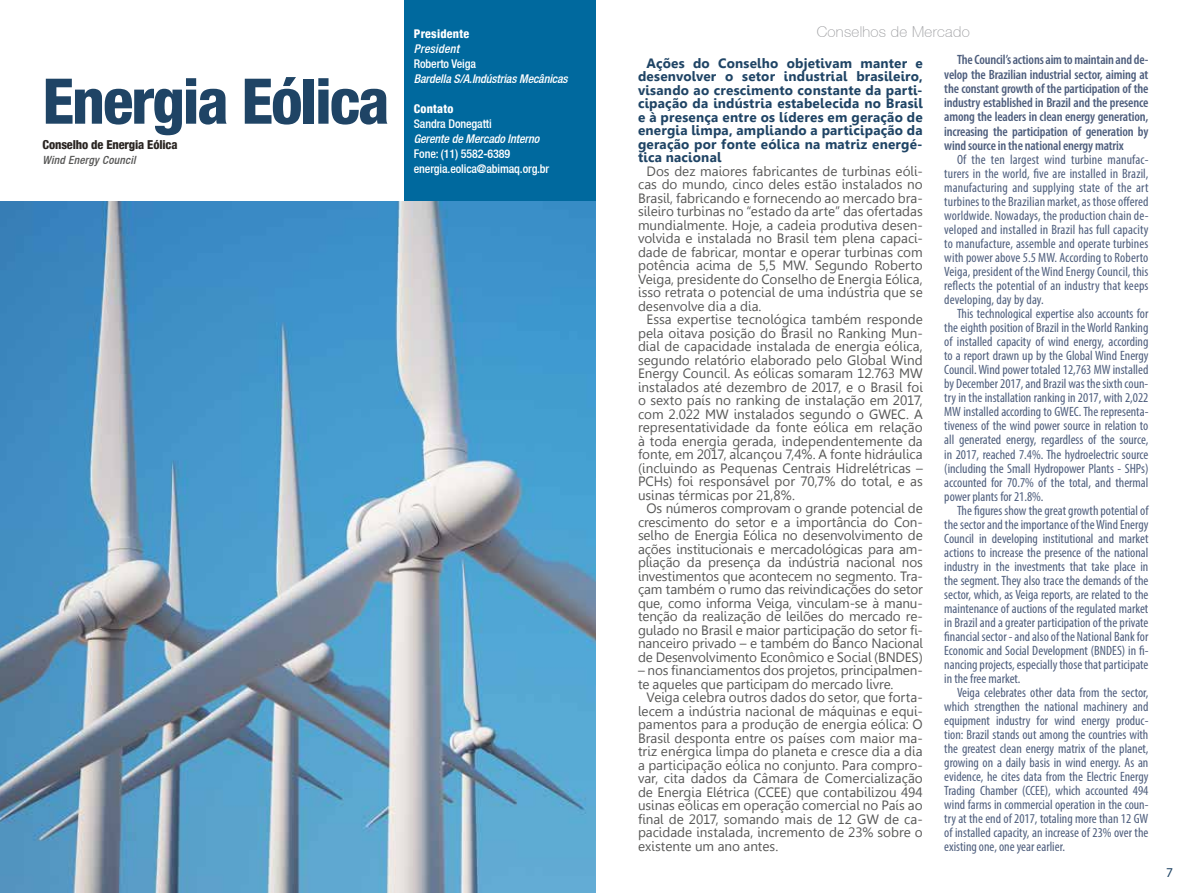
<style>
.page{position:relative;width:1191px;height:893px;background:#fff}
.page>*{position:absolute;margin:0;border:0;box-sizing:border-box;transform-origin:0 0}
.t1{font:800 condensed 63px "Helvetica 87";letter-spacing:-.03em;color:#1f4465}
.t2{font:100 15px "Helvetica 35";letter-spacing:.02em;color:#999a9d}
.t3{font:13.5px/13.5px "Gisha";letter-spacing:-.005em;color:#575756;text-align:justify}
.t4{font:condensed 13.5px/14.1px "Myriad Pro";color:#4e5e7d;text-align:justify}
.t5{font:600 condensed 13.5px/14.2px "Myriad Pro";letter-spacing:-.01em;color:#4e5e7d;text-align:justify}
.t6{font:700 13.5px/13.5px "Gisha";letter-spacing:.015em;color:#1f4465;text-align:justify}
.t7{font:13.5px "Myriad Pro";color:#1f4465}
.t8{font:800 condensed 12.3px "Helvetica 87";letter-spacing:-.01em;color:#2a2522}
.t9{font:500 condensed 12px/15px "Helvetica Neue";letter-spacing:-.01em;color:#fff}
.t10{font:italic 500 condensed 12px "Helvetica Neue";letter-spacing:-.01em;color:#fff}
.t11{font:800 condensed 12px "Helvetica 87";letter-spacing:.02em;color:#fff}
.t12{font:italic 500 condensed 12px "Helvetica Neue";letter-spacing:.02em;color:#fff}
.t13{font:italic 500 condensed 11.25px "Helvetica Neue";letter-spacing:.02em;color:#575756}
</style>
<div class="page">
<div style="left:404px;top:0;width:191px;height:208px;background:#00699e"></div>
<img style="left:0;top:202px;width:595px;height:691px">
<h1 class="t1" style="left:43px;top:62px;width:349px">Energia Eólica</h1>
<p class="t8" style="left:43px;top:137px;width:136px">Conselho de Energia Eólica</p>
<p class="t13" style="left:43px;top:153px;width:95px">Wind Energy Council</p>
<p class="t11" style="left:414px;top:26px;width:57px">Presidente</p>
<p class="t2" style="left:816px;top:23px;width:154px">Conselhos de Mercado</p>
<p class="t12" style="left:414px;top:41px;width:47px">President</p>
<p class="t9" style="left:414px;top:56px;width:64px">Roberto Veiga</p>
<p class="t10" style="left:414px;top:71px;width:155px">Bardella S/A.Indústrias Mecânicas</p>
<p class="t11" style="left:414px;top:101px;width:41px">Contato</p>
<p class="t9" style="left:414px;top:116px;width:79px">Sandra Donegatti</p>
<p class="t10" style="left:414px;top:131px;width:127px">Gerente de Mercado Interno</p>
<p class="t9" style="left:414px;top:146px;width:137px">Fone: (11) 5582-6389 energia.eolica@abimaq.org.br</p>
<p class="t5" style="left:944px;top:53px;width:206px;text-indent:13px">The Council’s actions aim to maintain and de&shy;velop the Brazilian industrial sector, aiming at the constant growth of the participation of the industry established in Brazil and the presence among the leaders in clean energy generation, increasing the participation of generation by wind source in the national energy matrix</p>
<p class="t4" style="left:944px;top:152px;width:206px;text-indent:13px">Of the ten largest wind turbine manufac&shy;turers in the world, five are installed in Brazil, manufacturing and supplying state of the art turbines to the Brazilian market, as those offered worldwide. Nowadays, the production chain de&shy;veloped and installed in Brazil has full capacity to manufacture, assemble and operate turbines with power above 5.5 MW. According to Roberto Veiga, president of the Wind Energy Council, this reflects the potential of an industry that keeps developing, day by day.</p>
<p class="t4" style="left:944px;top:307px;width:206px;text-indent:13px">This technological expertise also accounts for the eighth position of Brazil in the World Ranking of installed capacity of wind energy, according to a report drawn up by the Global Wind Energy Council. Wind power totaled 12,763 MW installed by December 2017, and Brazil was the sixth coun&shy;try in the installation ranking in 2017, with 2,022<br>MW installed according to GWEC. The representa&shy;tiveness of the wind power source in relation to all generated energy, regardless of the source, in 2017, reached 7.4%. The hydroelectric source (including the Small Hydropower Plants - SHPs) accounted for 70.7% of the total, and thermal power plants for 21.8%.</p>
<p class="t4" style="left:944px;top:503px;width:206px;text-indent:13px">The figures show the great growth potential of the sector and the importance of the Wind Energy Council in developing institutional and market actions to increase the presence of the national industry in the investments that take place in the segment. They also trace the demands of the sector, which, as Veiga reports, are related to the maintenance of auctions of the regulated market in Brazil and a greater participation of the private financial sector - and also of the National Bank for Economic and Social Development (BNDES) in fi&shy;nancing projects, especially those that participate in the free market.</p>
<p class="t4" style="left:944px;top:685px;width:206px;text-indent:13px">Veiga celebrates other data from the sector, which strengthen the national machinery and equipment industry for wind energy produc&shy;tion: Brazil stands out among the countries with the greatest clean energy matrix of the planet, growing on a daily basis in wind energy. As an evidence, he cites data from the Electric Energy Trading Chamber (CCEE), which accounted 494 wind farms in commercial operation in the coun&shy;try at the end of 2017, totaling more than 12 GW of installed capacity, an increase of 23% over the existing one, one year earlier.</p>
<p class="t6" style="left:638px;top:56px;width:286px;text-indent:9px">Ações do Conselho objetivam manter e desenvolver o setor industrial brasileiro, visando ao crescimento constante da parti&shy;cipação da indústria estabelecida no Brasil e à presença entre os líderes em geração de energia limpa, ampliando a participação da geração por fonte eólica na matriz energé&shy;tica nacional</p>
<p class="t3" style="left:638px;top:164px;width:286px;text-indent:9px">Dos dez maiores fabricantes de turbinas eóli&shy;cas do mundo, cinco deles estão instalados no Brasil, fabricando e fornecendo ao mercado bra&shy;sileiro turbinas no “estado da arte” das ofertadas mundialmente. Hoje, a cadeia produtiva desen&shy;volvida e instalada no Brasil tem plena capaci&shy;dade de fabricar, montar e operar turbinas com potência acima de 5,5 MW. Segundo Roberto Veiga, presidente do Conselho de Energia Eólica, isso retrata o potencial de uma indústria que se desenvolve dia a dia.</p>
<p class="t3" style="left:638px;top:313px;width:286px;text-indent:9px">Essa expertise tecnológica também responde pela oitava posição do Brasil no Ranking Mun&shy;dial de capacidade instalada de energia eólica, segundo relatório elaborado pelo Global Wind Energy Council. As eólicas somaram 12.763 MW instalados até dezembro de 2017, e o Brasil foi o sexto país no ranking de instalação em 2017, com 2.022 MW instalados segundo o GWEC. A representatividade da fonte eólica em relação à toda energia gerada, independentemente da fonte, em 2017, alcançou 7,4%. A fonte hidráulica (incluindo as Pequenas Centrais Hidrelétricas – PCHs) foi responsável por 70,7% do total, e as usinas térmicas por 21,8%.</p>
<p class="t3" style="left:638px;top:502px;width:286px;text-indent:9px">Os números comprovam o grande potencial de crescimento do setor e a importância do Con&shy;selho de Energia Eólica no desenvolvimento de ações institucionais e mercadológicas para am&shy;pliação da presença da indústria nacional nos investimentos que acontecem no segmento. Tra&shy;çam também o rumo das reivindicações do setor que, como informa Veiga, vinculam-se à manu&shy;tenção da realização de leilões do mercado re&shy;gulado no Brasil e maior participação do setor fi&shy;nanceiro privado – e também do Banco Nacional de Desenvolvimento Econômico e Social (BNDES)</p>
<p class="t3" style="left:638px;top:664px;width:286px">– nos financiamentos dos projetos, principalmen&shy;te aqueles que participam do mercado livre.</p>
<p class="t3" style="left:638px;top:691px;width:286px;text-indent:9px">Veiga celebra outros dados do setor, que forta&shy;lecem a indústria nacional de máquinas e equi&shy;pamentos para a produção de energia eólica: O Brasil desponta entre os países com maior ma&shy;triz enérgica limpa do planeta e cresce dia a dia a participação eólica no conjunto. Para compro&shy;var, cita dados da Câmara de Comercialização de Energia Elétrica (CCEE) que contabilizou 494 usinas eólicas em operação comercial no País ao final de 2017, somando mais de 12 GW de ca&shy;pacidade instalada, incremento de 23% sobre o existente um ano antes.</p>
<p class="t7" style="left:1166px;top:864px;width:8px">7</p>
</div>
